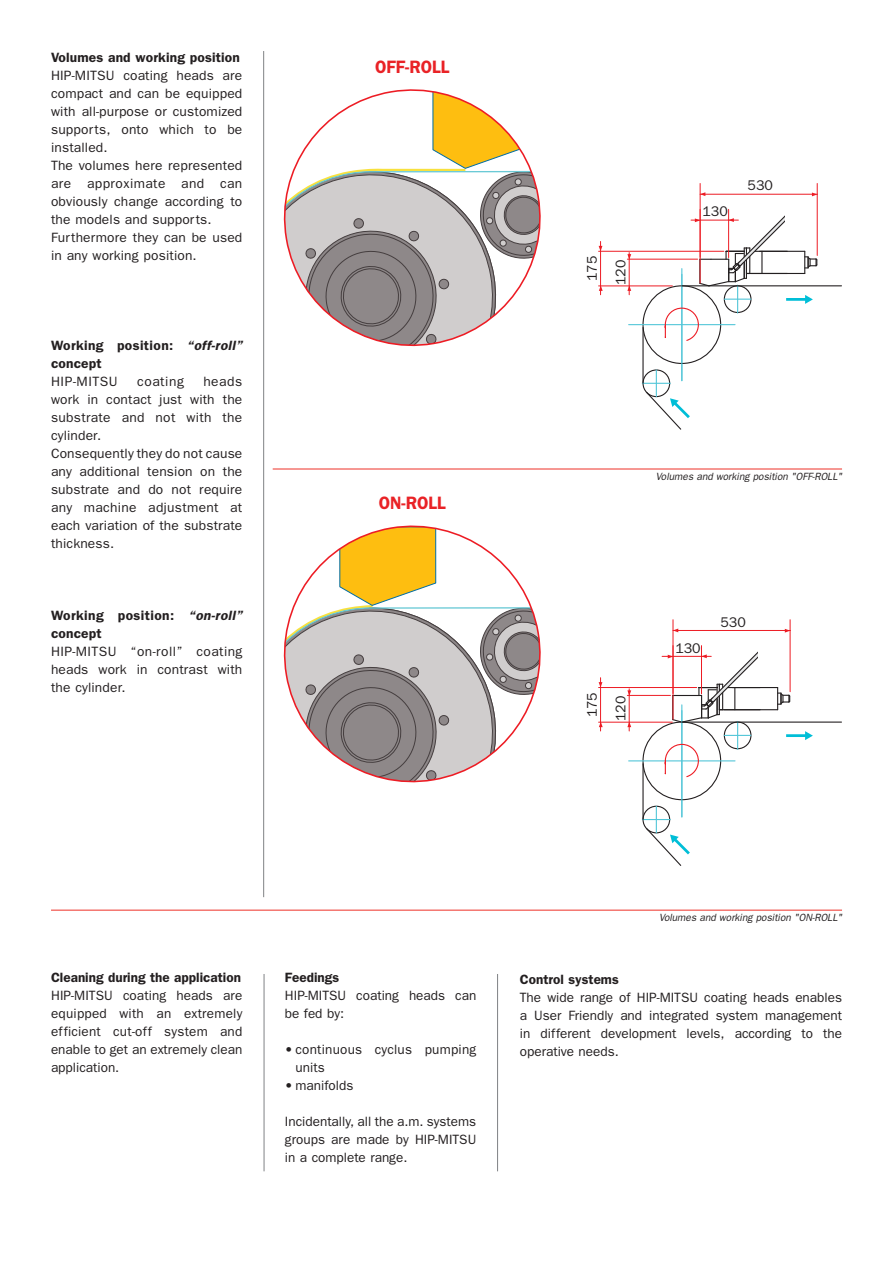
<style>
.page{position:relative;width:893px;height:1263px;background:#fff}
.page>*{position:absolute;margin:0;border:0;box-sizing:border-box;transform-origin:0 0}
.t1{font:600 18px "Franklin Gothic";color:#e92226;scale:.96 1}
.t2{font:14.1px/28.7px "Franklin Gothic";color:#231f20}
.t3{font:13.5px/18px "Franklin Gothic";letter-spacing:.01em;color:#231f20}
.t4{font:600 13.5px/18px "Franklin Gothic";letter-spacing:.01em;color:#231f20}
.t5{font:600 13.5px/18px "Franklin Gothic";letter-spacing:.03em;color:#231f20}
.t6{font:13.5px "Franklin Gothic";letter-spacing:.04em;color:#231f20}
.t7{font:italic 10.5px "Franklin Gothic";color:#231f20;scale:.96 1}
.s1{font-style:italic}
</style>
<div class="page">
<div style="left:642px;top:369px;width:28px;height:28px;border:1px solid #231f20;border-radius:50%"></div>
<hr style="left:642px;top:328px;width:1px;height:55px;background:#231f20">
<hr style="left:786px;top:298px;width:20px;height:3px;background:#00bed7">
<svg style="left:805px;top:295px;width:8px;height:9px"></svg>
<svg style="left:642px;top:370px;width:48px;height:60px"></svg>
<hr style="left:746px;top:273px;width:59px;height:1px;background:#231f20">
<hr style="left:759px;top:251px;width:46px;height:1px;background:#231f20">
<svg style="left:804px;top:251px;width:14px;height:22px"></svg>
<hr style="left:629px;top:324px;width:106px;height:1px;background:#52c6d8">
<hr style="left:681px;top:269px;width:1px;height:112px;background:#52c6d8">
<hr style="left:682px;top:285px;width:159px;height:1px;background:#231f20">
<hr style="left:598px;top:251px;width:126px;height:1px;background:#ed1c24">
<hr style="left:627px;top:259px;width:70px;height:1px;background:#ed1c24">
<hr style="left:598px;top:286px;width:74px;height:1px;background:#ed1c24">
<hr style="left:600px;top:241px;width:1px;height:54px;background:#ed1c24">
<svg style="left:627px;top:254px;width:4px;height:6px"></svg>
<svg style="left:599px;top:286px;width:4px;height:5px"></svg>
<svg style="left:627px;top:286px;width:4px;height:5px"></svg>
<hr style="left:629px;top:253px;width:1px;height:42px;background:#ed1c24">
<hr style="left:817px;top:183px;width:1px;height:72px;background:#ed1c24">
<hr style="left:700px;top:183px;width:1px;height:74px;background:#ed1c24">
<hr style="left:700px;top:194px;width:117px;height:1px;background:#ed1c24">
<svg style="left:700px;top:192px;width:5px;height:4px"></svg>
<svg style="left:664px;top:209px;width:128px;height:133px"></svg>
<div style="left:785px;top:204px;width:11px;height:19px;background:#fff"></div>
<hr style="left:263px;top:51px;width:1px;height:846px;background:#808285">
<hr style="left:273px;top:469px;width:569px;height:1px;background:#ee3128">
<svg style="left:283px;top:89px;width:258px;height:258px"></svg>
<hr style="left:51px;top:910px;width:791px;height:1px;background:#ee3128">
<hr style="left:264px;top:974px;width:1px;height:197px;background:#808285">
<hr style="left:497px;top:974px;width:1px;height:197px;background:#808285">
<hr style="left:642px;top:764px;width:1px;height:56px;background:#231f20">
<hr style="left:786px;top:734px;width:20px;height:3px;background:#00bed7">
<svg style="left:805px;top:731px;width:8px;height:9px"></svg>
<svg style="left:642px;top:806px;width:48px;height:60px"></svg>
<hr style="left:719px;top:709px;width:59px;height:1px;background:#231f20">
<hr style="left:732px;top:687px;width:46px;height:1px;background:#231f20">
<svg style="left:777px;top:688px;width:14px;height:22px"></svg>
<hr style="left:629px;top:760px;width:106px;height:1px;background:#52c6d8">
<hr style="left:681px;top:705px;width:1px;height:112px;background:#52c6d8">
<hr style="left:682px;top:722px;width:159px;height:1px;background:#231f20">
<hr style="left:598px;top:687px;width:99px;height:1px;background:#ed1c24">
<hr style="left:627px;top:695px;width:43px;height:1px;background:#ed1c24">
<hr style="left:598px;top:722px;width:74px;height:1px;background:#ed1c24">
<hr style="left:600px;top:678px;width:1px;height:53px;background:#ed1c24">
<svg style="left:627px;top:690px;width:4px;height:6px"></svg>
<svg style="left:599px;top:722px;width:4px;height:5px"></svg>
<svg style="left:627px;top:722px;width:4px;height:5px"></svg>
<hr style="left:629px;top:689px;width:1px;height:42px;background:#ed1c24">
<hr style="left:790px;top:620px;width:1px;height:72px;background:#ed1c24">
<hr style="left:673px;top:620px;width:1px;height:73px;background:#ed1c24">
<hr style="left:673px;top:630px;width:117px;height:1px;background:#ed1c24">
<hr style="left:662px;top:656px;width:49px;height:1px;background:#ed1c24">
<svg style="left:664px;top:645px;width:101px;height:133px"></svg>
<div style="left:758px;top:640px;width:11px;height:19px;background:#fff"></div>
<svg style="left:283px;top:525px;width:258px;height:258px"></svg>
<p class="t4" style="left:51px;top:49px;width:190px">Volumes and working position</p>
<p class="t3" style="left:51px;top:67px;width:193px">HIP-MITSU coating heads are compact and can be equipped with all-purpose or customized supports, onto which to be installed.<br>The volumes here represented are approximate and can obviously change according to the models and supports.<br>Furthermore they can be used in any working position.</p>
<p class="t4" style="left:51px;top:337px;width:193px">Working position: <span class="s1">“off-roll” </span>concept</p>
<p class="t6" style="left:51px;top:377px;width:68px">HIP-MITSU</p>
<p class="t6" style="left:137px;top:377px;width:48px">coating</p>
<p class="t3" style="left:51px;top:373px;width:193px;text-indent:152px">heads work in contact just with the substrate and not with the cylinder.<br>Consequently they do not cause any additional tension on the substrate and do not require any machine adjustment at each variation of the substrate thickness.</p>
<p class="t5" style="left:51px;top:607px;width:193px">Working position: <span class="s1">“on-roll” </span>concept</p>
<p class="t3" style="left:51px;top:643px;width:193px;text-align:justify">HIP-MITSU “on-roll” coating heads work in contrast with the cylinder.</p>
<h1 class="t1" style="left:375px;top:61px;width:79px">OFF-ROLL</h1>
<h1 class="t1" style="left:379px;top:497px;width:71px">ON-ROLL</h1>
<p class="t2" style="left:579px;top:285px;width:31px;rotate:-90deg">175<br>120</p>
<p class="t2" style="left:702px;top:198px;width:27px">130</p>
<p class="t2" style="left:748px;top:172px;width:27px">530</p>
<p class="t7" style="left:656px;top:473px;width:195px">Volumes and working position "OFF-ROLL"</p>
<p class="t2" style="left:579px;top:721px;width:31px;rotate:-90deg">175<br>120</p>
<p class="t2" style="left:675px;top:635px;width:27px">130</p>
<p class="t2" style="left:720px;top:609px;width:27px">530</p>
<p class="t4" style="left:51px;top:970px;width:191px">Cleaning during the application</p>
<p class="t3" style="left:51px;top:988px;width:193px;text-align:justify">HIP-MITSU coating heads are equipped with an extremely efficient cut-off system and enable to get an extremely clean application.</p>
<p class="t4" style="left:285px;top:970px;width:56px">Feedings</p>
<p class="t3" style="left:285px;top:988px;width:193px">HIP-MITSU coating heads can be fed by:</p>
<p class="t3" style="left:296px;top:1042px;width:182px;text-indent:-11px">• continuous cyclus pumping units</p>
<p class="t3" style="left:285px;top:1078px;width:70px">• manifolds</p>
<p class="t3" style="left:285px;top:1114px;width:193px;text-align:justify">Incidentally, all the a.m. systems groups are made by HIP-MITSU in a complete range.</p>
<p class="t7" style="left:659px;top:914px;width:192px">Volumes and working position "ON-ROLL"</p>
<p class="t4" style="left:520px;top:971px;width:100px">Control systems</p>
<p class="t3" style="left:520px;top:989px;width:324px;text-align:justify">The wide range of HIP-MITSU coating heads enables a User Friendly and integrated system management in different development levels, according to the operative needs.</p>
</div>
